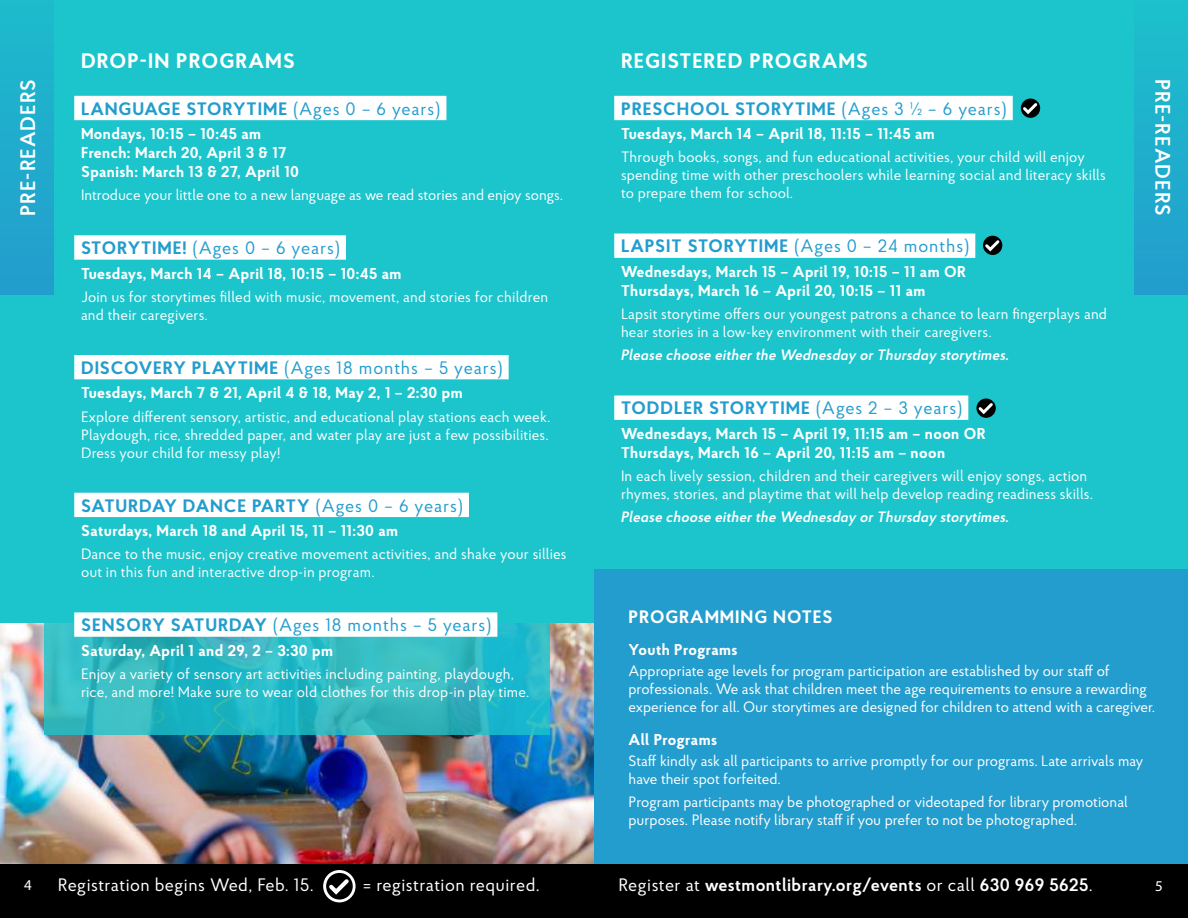
<style>
.page{position:relative;width:1188px;height:918px;background:#1cc4cc}
.page>*{position:absolute;margin:0;border:0;box-sizing:border-box;transform-origin:0 0}
.t1{font:700 21px "Proba Pro";letter-spacing:.05em;color:#fff}
.t2{font:600 21px "Proba Pro";letter-spacing:.05em;color:#fff}
.t3{font:18px "Proba Pro";letter-spacing:.05em;color:#239dce}
.t4{font:700 18px "Proba Pro";letter-spacing:.05em;color:#239dce}
.t5{font:600 18px "Proba Pro";letter-spacing:.025em;color:#fff}
.t6{font:18px "Proba Pro";letter-spacing:.025em;color:#fff}
.t7{font:700 18px "Proba Pro";letter-spacing:.05em;color:#fff}
.t8{font:700 15.75px/18.9px "Proba Pro";letter-spacing:.025em;color:#fff}
.t9{font:15px/18px "Proba Pro";letter-spacing:.005em;color:#fff}
.t10{font:italic 600 15px "Proba Pro";letter-spacing:.01em;color:#fff}
.t11{font:15px "Myriad Pro";color:#fff}
.s1{font-weight:400}
.s2{font-weight:700}
</style>
<div class="page">
<div style="left:594px;top:570px;width:594px;height:348px;background:#239dce"></div>
<img style="left:0;top:623px;width:594px;height:241px">
<svg style="left:44px;top:612px;width:506px;height:123px"></svg>
<div style="left:0;top:864px;width:1188px;height:54px;background:#000"></div>
<svg style="left:323px;top:870px;width:33px;height:32px"></svg>
<svg style="left:326px;top:873px;width:27px;height:27px"></svg>
<svg style="left:326px;top:875px;width:27px;height:23px"></svg>
<div style="left:74px;top:96px;width:372px;height:24px;background:#fff"></div>
<div style="left:74px;top:235px;width:272px;height:25px;background:#fff"></div>
<div style="left:74px;top:355px;width:435px;height:24px;background:#fff"></div>
<div style="left:74px;top:493px;width:395px;height:24px;background:#fff"></div>
<div style="left:74px;top:612px;width:423px;height:25px;background:#fff"></div>
<div style="left:614px;top:96px;width:399px;height:24px;background:#fff"></div>
<div style="left:614px;top:234px;width:361px;height:24px;background:#fff"></div>
<div style="left:614px;top:396px;width:354px;height:24px;background:#fff"></div>
<svg style="left:1021px;top:99px;width:19px;height:19px"></svg>
<svg style="left:1021px;top:100px;width:19px;height:16px"></svg>
<svg style="left:983px;top:236px;width:19px;height:19px"></svg>
<svg style="left:983px;top:237px;width:19px;height:17px"></svg>
<svg style="left:976px;top:399px;width:20px;height:19px"></svg>
<svg style="left:976px;top:400px;width:20px;height:16px"></svg>
<div style="left:1134px;top:0;width:54px;height:295px;background:linear-gradient(to bottom,#1cc1cc,#229dcd)"></div>
<div style="left:0;top:0;width:54px;height:295px;background:linear-gradient(to bottom,#1dbbcc,#229dcd)"></div>
<h1 class="t2" style="left:14px;top:216px;width:139px;rotate:-90deg">PRE-READERS</h1>
<h1 class="t1" style="left:81px;top:47px;width:216px">DROP-IN PROGRAMS</h1>
<p class="t4" style="left:81px;top:97px;width:361px">LANGUAGE STORYTIME <span class="s1">(Ages 0 – 6 years)</span></p>
<p class="t8" style="left:81px;top:124px;width:220px">Mondays, 10:15 – 10:45 am<br>French: March 20, April 3 &amp; 17<br>Spanish: March 13 &amp; 27, April 10</p>
<p class="t9" style="left:81px;top:186px;width:484px">Introduce your little one to a new language as we read stories and enjoy songs.</p>
<p class="t3" style="left:81px;top:237px;width:261px"><span class="s2">STORYTIME!</span> (Ages 0 – 6 years)</p>
<p class="t8" style="left:81px;top:263px;width:322px">Tuesdays, March 14 – April 18, 10:15 – 10:45 am</p>
<p class="t9" style="left:81px;top:288px;width:469px">Join us for storytimes filled with music, movement, and stories for children and their caregivers.</p>
<p class="t3" style="left:81px;top:356px;width:423px"><span class="s2">DISCOVERY PLAYTIME</span> (Ages 18 months – 5 years)</p>
<p class="t8" style="left:81px;top:383px;width:383px">Tuesdays, March 7 &amp; 21, April 4 &amp; 18, May 2, 1 – 2:30 pm</p>
<p class="t9" style="left:81px;top:407px;width:471px;text-align:justify">Explore different sensory, artistic, and educational play stations each week.<br>Playdough, rice, shredded paper, and water play are just a few possibilities.<br>Dress your child for messy play!</p>
<p class="t4" style="left:81px;top:494px;width:384px">SATURDAY DANCE PARTY <span class="s1">(Ages 0 – 6 years)</span></p>
<p class="t8" style="left:81px;top:521px;width:319px">Saturdays, March 18 and April 15, 11 – 11:30 am</p>
<p class="t9" style="left:81px;top:545px;width:487px">Dance to the music, enjoy creative movement activities, and shake your sillies out in this fun and interactive drop-in program.</p>
<p class="t3" style="left:81px;top:614px;width:412px"><span class="s2">SENSORY SATURDAY</span> (Ages 18 months – 5 years)</p>
<p class="t8" style="left:81px;top:640px;width:254px">Saturday, April 1 and 29, 2 – 3:30 pm</p>
<p class="t9" style="left:81px;top:665px;width:450px">Enjoy a variety of sensory art activities including painting, playdough, rice, and more! Make sure to wear old clothes for this drop-in play time.</p>
<h1 class="t1" style="left:621px;top:47px;width:249px">REGISTERED PROGRAMS</h1>
<p class="t4" style="left:621px;top:97px;width:387px">PRESCHOOL STORYTIME <span class="s1">(Ages 3 ½ – 6 years)</span></p>
<p class="t8" style="left:621px;top:124px;width:315px">Tuesdays, March 14 – April 18, 11:15 – 11:45 am</p>
<p class="t9" style="left:621px;top:148px;width:486px">Through books, songs, and fun educational activities, your child will enjoy spending time with other preschoolers while learning social and literacy skills to prepare them for school.</p>
<p class="t3" style="left:621px;top:235px;width:350px"><span class="s2">LAPSIT STORYTIME</span> (Ages 0 – 24 months)</p>
<p class="t8" style="left:621px;top:262px;width:346px">Wednesdays, March 15 – April 19, 10:15 – 11 am OR<br>Thursdays, March 16 – April 20, 10:15 – 11 am</p>
<p class="t9" style="left:621px;top:305px;width:488px">Lapsit storytime offers our youngest patrons a chance to learn fingerplays and hear stories in a low-key environment with their caregivers.</p>
<p class="t10" style="left:621px;top:346px;width:390px">Please choose either the Wednesday or Thursday storytimes.</p>
<p class="t4" style="left:621px;top:397px;width:343px">TODDLER STORYTIME <span class="s1">(Ages 2 – 3 years)</span></p>
<p class="t8" style="left:621px;top:424px;width:366px">Wednesdays, March 15 – April 19, 11:15 am – noon OR<br>Thursdays, March 16 – April 20, 11:15 am – noon</p>
<p class="t9" style="left:621px;top:467px;width:474px">In each lively session, children and their caregivers will enjoy songs, action rhymes, stories, and playtime that will help develop reading readiness skills.</p>
<p class="t10" style="left:621px;top:508px;width:390px">Please choose either the Wednesday or Thursday storytimes.</p>
<h1 class="t2" style="left:1176px;top:79px;width:139px;rotate:90deg">PRE-READERS</h1>
<p class="t7" style="left:628px;top:605px;width:206px">PROGRAMMING NOTES</p>
<p class="t8" style="left:628px;top:640px;width:111px">Youth Programs</p>
<p class="t9" style="left:628px;top:662px;width:528px">Appropriate age levels for program participation are established by our staff of professionals. We ask that children meet the age requirements to ensure a rewarding experience for all. Our storytimes are designed for children to attend with a caregiver.</p>
<p class="t8" style="left:628px;top:729px;width:90px">All Programs</p>
<p class="t9" style="left:628px;top:751px;width:516px">Staff kindly ask all participants to arrive promptly for our programs. Late arrivals may have their spot forfeited.</p>
<p class="t9" style="left:628px;top:793px;width:501px">Program participants may be photographed or videotaped for library promotional purposes. Please notify library staff if you prefer to not be photographed.</p>
<p class="t6" style="left:58px;top:874px;width:258px">Registration begins Wed, Feb. 15.</p>
<p class="t6" style="left:363px;top:874px;width:178px">= registration required.</p>
<p class="t5" style="left:618px;top:874px;width:476px"><span class="s1">Register at</span> westmontlibrary.org/events <span class="s1">or call</span> 630 969 5625<span class="s1">.</span></p>
<p class="t11" style="left:24px;top:876px;width:9px">4</p>
<p class="t11" style="left:1155px;top:877px;width:9px">5</p>
</div>
